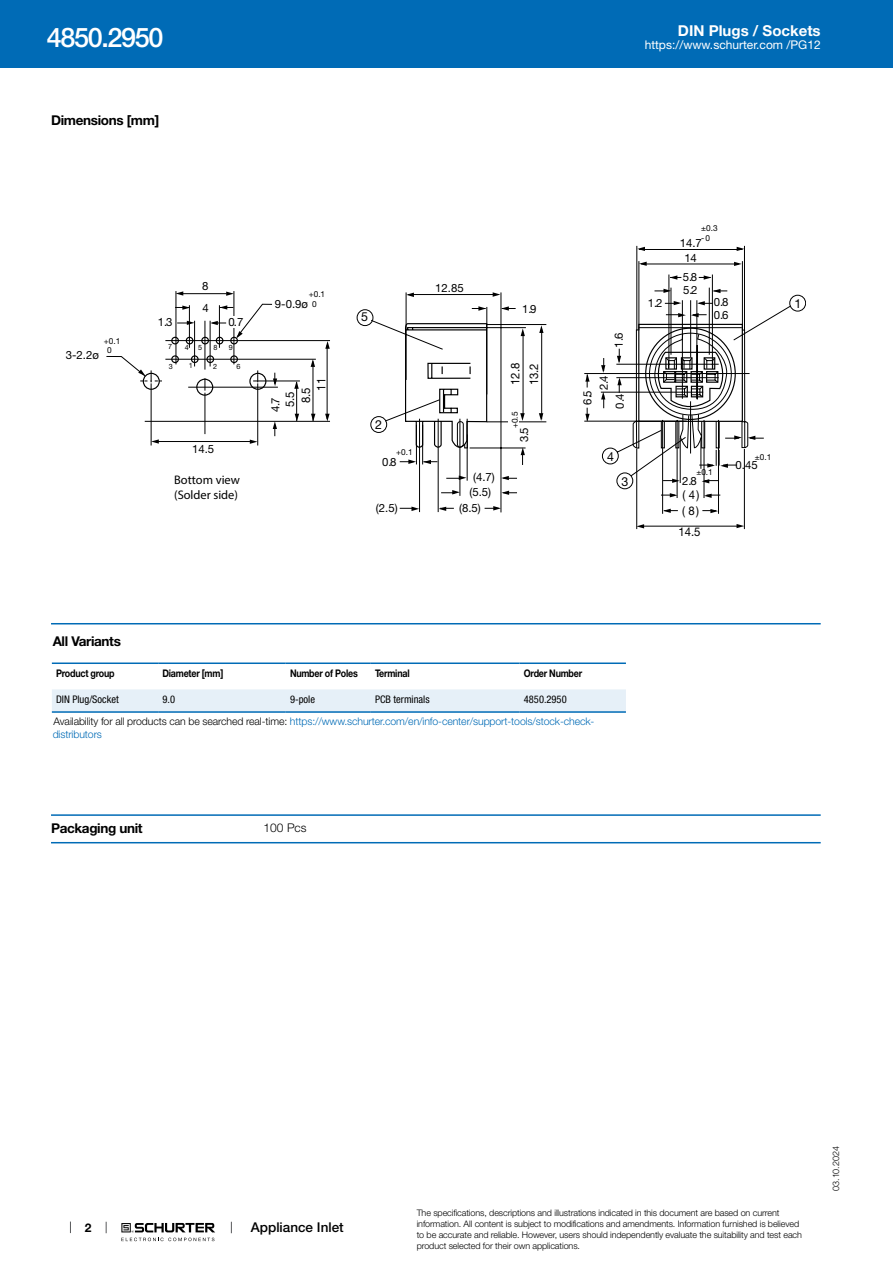
<style>
.page{position:relative;width:893px;height:1263px;background:#fff}
.page>*{position:absolute;margin:0;border:0;box-sizing:border-box;transform-origin:0 0}
.t1{font:500 27px "Helvetica Neue LT";letter-spacing:-.05em;color:#fff}
.t2{font:700 15px "Helvetica Neue LT";color:#fff}
.t3{font:700 13.5px "Helvetica Neue LT";letter-spacing:-.025em;color:#000}
.t4{font:500 13.5px "Helvetica Neue LT";color:#000}
.t5{font:12.45px/14.9px "Myriad Pro";color:#000}
.t6{font:12.45px "Helvetica Neue LT";color:#000}
.t7{font:12px "Helvetica Neue LT";color:#fff}
.t8{font:12px/18.6px "Helvetica Neue LT";color:#000;scale:.95 1}
.t9{font:300 12px "Helvetica Neue LT";color:#000}
.t10{font:700 12px "Helvetica Neue LT";color:#000}
.t11{font:11.4px "Helvetica Neue LT";color:#000}
.t12{font:300 10.5px/22.6px "Helvetica Neue LT";letter-spacing:-.01em;color:#006bb6}
.t13{font:700 10.5px "Helvetica Neue LT";letter-spacing:-.025em;color:#000;scale:.85 1}
.t14{font:condensed 10.5px "Helvetica Neue LT";color:#000}
.t15{font:300 9px/10.8px "Helvetica Neue LT";letter-spacing:-.01em;color:#000}
.t16{font:8.25px/9.3px "Helvetica Neue LT";color:#000;text-align:center}
.t17{font:7.2px "Helvetica Neue LT";color:#000}
.s1{font-weight:400;font-stretch:condensed;color:#000}
.s2{color:#000}
</style>
<div class="page">
<svg style="left:70px;top:1221px;width:1px;height:12px"></svg>
<svg style="left:121px;top:1223px;width:94px;height:18px"></svg>
<div style="left:0;top:0;width:893px;height:68px;background:#006bb6"></div>
<svg style="left:636px;top:245px;width:109px;height:284px"></svg>
<svg style="left:737px;top:247px;width:7px;height:4px"></svg>
<svg style="left:734px;top:262px;width:8px;height:4px"></svg>
<svg style="left:704px;top:275px;width:7px;height:2px"></svg>
<svg style="left:637px;top:247px;width:8px;height:4px"></svg>
<svg style="left:639px;top:262px;width:8px;height:4px"></svg>
<svg style="left:670px;top:275px;width:7px;height:2px"></svg>
<svg style="left:257px;top:277px;width:507px;height:250px"></svg>
<svg style="left:106px;top:291px;width:161px;height:154px"></svg>
<svg style="left:357px;top:295px;width:449px;height:138px"></svg>
<div style="left:196px;top:379px;width:17px;height:17px;border:1px solid #000;border-radius:50%"></div>
<svg style="left:404px;top:322px;width:84px;height:130px"></svg>
<svg style="left:601px;top:323px;width:154px;height:175px"></svg>
<hr style="left:51px;top:623px;width:770px;height:1px;background:#006bb6">
<div style="left:52px;top:689px;width:574px;height:22px;background:#e6f0f8"></div>
<hr style="left:52px;top:662px;width:106px;height:2px;background:#006bb6">
<hr style="left:158px;top:662px;width:128px;height:2px;background:#006bb6">
<hr style="left:286px;top:662px;width:85px;height:2px;background:#006bb6">
<hr style="left:371px;top:662px;width:149px;height:2px;background:#006bb6">
<hr style="left:520px;top:662px;width:106px;height:2px;background:#006bb6">
<hr style="left:52px;top:711px;width:106px;height:2px;background:#006bb6">
<hr style="left:158px;top:711px;width:128px;height:2px;background:#006bb6">
<hr style="left:286px;top:711px;width:85px;height:2px;background:#006bb6">
<hr style="left:371px;top:711px;width:149px;height:2px;background:#006bb6">
<hr style="left:520px;top:711px;width:106px;height:2px;background:#006bb6">
<hr style="left:51px;top:814px;width:770px;height:2px;background:#006bb6">
<hr style="left:51px;top:842px;width:770px;height:1px;background:#006bb6">
<h1 class="t1" style="left:47px;top:21px;width:118px">4850.2950</h1>
<h3 class="t3" style="left:51px;top:112px;width:110px">Dimensions [mm]</h3>
<p class="t16" style="left:104px;top:336px;width:18px">+0.1<br>0</p>
<p class="t11" style="left:66px;top:348px;width:35px">3-2.2ø</p>
<p class="t11" style="left:202px;top:279px;width:8px">8</p>
<p class="t11" style="left:202px;top:301px;width:8px">4</p>
<p class="t11" style="left:158px;top:315px;width:16px">1.3</p>
<p class="t11" style="left:229px;top:315px;width:16px">0.7</p>
<p class="t16" style="left:309px;top:290px;width:18px">+0.1<br>0</p>
<p class="t11" style="left:275px;top:297px;width:35px">9-0.9ø</p>
<h3 class="t6" style="left:361px;top:309px;width:8px">5</h3>
<p class="t11" style="left:435px;top:282px;width:30px">12.85</p>
<p class="t11" style="left:522px;top:302px;width:16px">1.9</p>
<p class="t17" style="left:168px;top:342px;width:6px">7</p>
<p class="t17" style="left:185px;top:343px;width:6px">4</p>
<p class="t17" style="left:198px;top:343px;width:6px">5</p>
<p class="t17" style="left:214px;top:343px;width:6px">8</p>
<p class="t17" style="left:229px;top:343px;width:6px">9</p>
<p class="t17" style="left:169px;top:362px;width:6px">3</p>
<p class="t17" style="left:189px;top:361px;width:6px">1</p>
<p class="t17" style="left:213px;top:362px;width:6px">2</p>
<p class="t17" style="left:237px;top:362px;width:6px">6</p>
<h3 class="t8" style="left:312px;top:390px;width:15px;rotate:-90deg">11</h3>
<h3 class="t8" style="left:296px;top:403px;width:18px;rotate:-90deg">8.5</h3>
<h3 class="t8" style="left:280px;top:407px;width:18px;rotate:-90deg">5.5</h3>
<p class="t11" style="left:269px;top:412px;width:16px;rotate:-90deg">4.7</p>
<h3 class="t6" style="left:375px;top:417px;width:8px">2</h3>
<h3 class="t8" style="left:506px;top:385px;width:25px;rotate:-90deg">12.8<br>13.2</h3>
<p class="t16" style="left:510px;top:428px;width:18px;rotate:-90deg">+0.5</p>
<p class="t11" style="left:517px;top:442px;width:16px;rotate:-90deg">3.5</p>
<p class="t11" style="left:192px;top:442px;width:24px">14.5</p>
<p class="t16" style="left:396px;top:448px;width:18px">+0.1</p>
<p class="t11" style="left:382px;top:455px;width:16px">0.8</p>
<h3 class="t5" style="left:174px;top:472px;width:67px">Bottom view (Solder side)</h3>
<p class="t11" style="left:473px;top:470px;width:23px">(4.7)</p>
<p class="t11" style="left:469px;top:485px;width:23px">(5.5)</p>
<p class="t11" style="left:376px;top:501px;width:23px">(2.5)</p>
<p class="t11" style="left:459px;top:501px;width:23px">(8.5)</p>
<h2 class="t2" style="left:678px;top:21px;width:144px">DIN Plugs / Sockets</h2>
<h3 class="t7" style="left:645px;top:38px;width:178px">https://www.schurter.com /PG12</h3>
<p class="t11" style="left:612px;top:348px;width:16px;rotate:-90deg">1.6</p>
<p class="t11" style="left:580px;top:405px;width:16px;rotate:-90deg">6.5</p>
<p class="t11" style="left:597px;top:390px;width:16px;rotate:-90deg">2.4</p>
<p class="t11" style="left:613px;top:409px;width:16px;rotate:-90deg">0.4</p>
<h3 class="t6" style="left:607px;top:449px;width:8px">4</h3>
<h3 class="t6" style="left:622px;top:474px;width:8px">3</h3>
<p class="t11" style="left:648px;top:296px;width:16px">1.2</p>
<p class="t16" style="left:701px;top:224px;width:18px">±0.3</p>
<p class="t16" style="left:701px;top:233px;width:10px">- 0</p>
<p class="t11" style="left:680px;top:236px;width:24px">14.7</p>
<p class="t11" style="left:684px;top:251px;width:14px">14</p>
<p class="t11" style="left:683px;top:270px;width:16px">5.8</p>
<p class="t11" style="left:683px;top:284px;width:16px">5.2</p>
<p class="t11" style="left:714px;top:295px;width:16px">0.8</p>
<p class="t11" style="left:714px;top:308px;width:16px">0.6</p>
<p class="t16" style="left:696px;top:467px;width:18px">±0.1</p>
<p class="t11" style="left:682px;top:474px;width:16px">2.8</p>
<h3 class="t8" style="left:683px;top:485px;width:19px">( 4 )</h3>
<h3 class="t8" style="left:682px;top:501px;width:19px">( 8 )</h3>
<h3 class="t8" style="left:678px;top:522px;width:25px">14.5</h3>
<p class="t16" style="left:755px;top:452px;width:18px">±0.1</p>
<p class="t11" style="left:736px;top:458px;width:24px">0.45</p>
<h3 class="t6" style="left:794px;top:296px;width:8px">1</h3>
<h3 class="t3" style="left:53px;top:633px;width:70px">All Variants</h3>
<p class="t13" style="left:56px;top:666px;width:70px">Product group</p>
<p class="t13" style="left:162px;top:666px;width:73px">Diameter [mm]</p>
<p class="t13" style="left:290px;top:666px;width:81px">Number of Poles</p>
<p class="t13" style="left:375px;top:666px;width:42px">Terminal</p>
<p class="t13" style="left:524px;top:666px;width:70px">Order Number</p>
<p class="t14" style="left:56px;top:693px;width:64px">DIN Plug/Socket</p>
<p class="t14" style="left:162px;top:693px;width:14px">9.0</p>
<p class="t14" style="left:290px;top:693px;width:27px">9-pole</p>
<p class="t14" style="left:375px;top:693px;width:56px">PCB terminals</p>
<p class="t12" style="left:54px;top:687px;width:542px;text-indent:470px"><span class="s1">4850.2950<br></span><span class="s2">Availability for all products can be searched real-time:</span> https://www.schurter.com/en/info-center/support-tools/stock-check-</p>
<p class="t12" style="left:53px;top:723px;width:51px">distributors</p>
<h3 class="t3" style="left:51px;top:820px;width:93px">Packaging unit</h3>
<h3 class="t9" style="left:264px;top:821px;width:44px">100 Pcs</h3>
<h3 class="t10" style="left:85px;top:1220px;width:8px">2</h3>
<h3 class="t4" style="left:251px;top:1219px;width:94px">Appliance Inlet</h3>
<p class="t15" style="left:417px;top:1207px;width:387px">The specifications, descriptions and illustrations indicated in this document are based on current information. All content is subject to modifications and amendments. Information furnished is believed to be accurate and reliable. However, users should independently evaluate the suitability and test each product selected for their own applications.</p>
<p class="t15" style="left:830px;top:1191px;width:46px;rotate:-90deg">03.10.2024</p>
</div>
